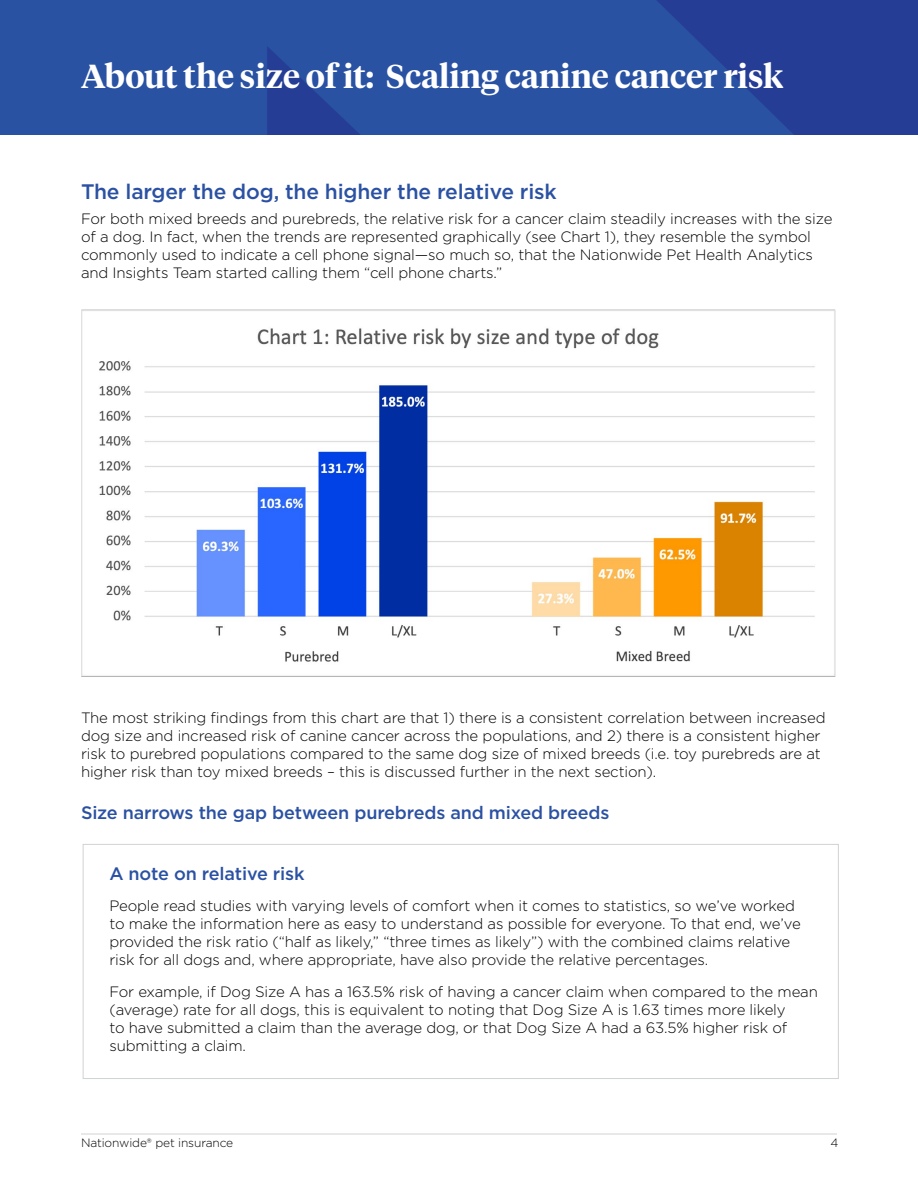
<style>
.page{position:relative;width:918px;height:1188px;background:#fff}
.page>*{position:absolute;margin:0;border:0;box-sizing:border-box;transform-origin:0 0}
.t1{font:600 33px "Tiempos Headline";color:#fff}
.t2{font:500 21px "Gotham";letter-spacing:-.01em;color:#2b51a3}
.t3{font:500 18px "Gotham";letter-spacing:-.01em;color:#2b51a3}
.t4{font:300 15px/18px "Gotham";letter-spacing:-.01em;color:#000}
.t5{font:300 12px "Gotham";letter-spacing:-.01em;color:#000}
</style>
<div class="page">
<img style="left:0;top:0;width:918px;height:135px">
<hr style="left:81px;top:1134px;width:756px;height:1px;background:#d0d3d4">
<img style="left:81px;top:310px;width:755px;height:367px">
<div style="left:83px;top:844px;width:756px;height:235px;border:1px solid #d0d3d4"></div>
<p class="t1" style="left:81px;top:54px;width:704px">About the size of it: Scaling canine cancer risk</p>
<p class="t2" style="left:81px;top:178px;width:477px">The larger the dog, the higher the relative risk</p>
<p class="t4" style="left:81px;top:209px;width:753px">For both mixed breeds and purebreds, the relative risk for a cancer claim steadily increases with the size of a dog. In fact, when the trends are represented graphically (see Chart 1), they resemble the symbol commonly used to indicate a cell phone signal—so much so, that the Nationwide Pet Health Analytics and Insights Team started calling them “cell phone charts.”</p>
<p class="t4" style="left:81px;top:709px;width:746px">The most striking findings from this chart are that 1) there is a consistent correlation between increased dog size and increased risk of canine cancer across the populations, and 2) there is a consistent higher risk to purebred populations compared to the same dog size of mixed breeds (i.e. toy purebreds are at higher risk than toy mixed breeds – this is discussed further in the next section).</p>
<p class="t3" style="left:81px;top:801px;width:530px">Size narrows the gap between purebreds and mixed breeds</p>
<p class="t3" style="left:109px;top:862px;width:197px">A note on relative risk</p>
<p class="t4" style="left:109px;top:897px;width:693px">People read studies with varying levels of comfort when it comes to statistics, so we’ve worked to make the information here as easy to understand as possible for everyone. To that end, we’ve provided the risk ratio (“half as likely,” “three times as likely”) with the combined claims relative risk for all dogs and, where appropriate, have also provide the relative percentages.</p>
<p class="t4" style="left:109px;top:982px;width:710px">For example, if Dog Size A has a 163.5% risk of having a cancer claim when compared to the mean (average) rate for all dogs, this is equivalent to noting that Dog Size A is 1.63 times more likely<br>to have submitted a claim than the average dog, or that Dog Size A had a 63.5% higher risk of submitting a claim.</p>
<p class="t5" style="left:81px;top:1135px;width:154px">Nationwide® pet insurance</p>
<p class="t5" style="left:831px;top:1135px;width:9px">4</p>
</div>
